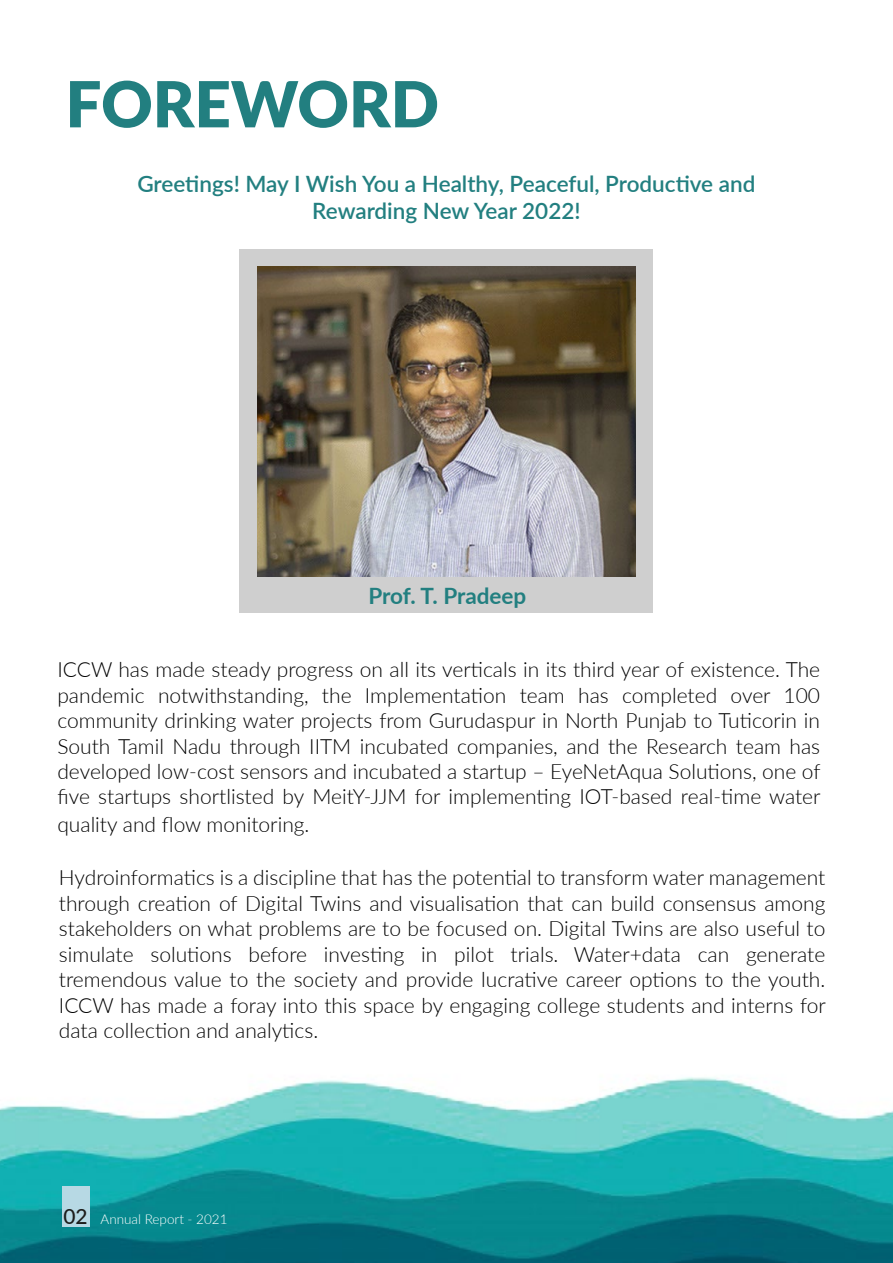
<style>
.page{position:relative;width:893px;height:1263px;background:#fff}
.page>*{position:absolute;margin:0;border:0;box-sizing:border-box;transform-origin:0 0}
.t1{font:900 63.45px "Lato";color:#227f80}
.t2{font:600 22.5px/27px "Lato";color:#227f80;text-align:center}
.t3{font:700 22.5px "Lato";letter-spacing:-.005em;color:#227f80}
.t4{font:300 21px/25.5px "Lato";color:#000;text-align:justify}
.t5{font:300 13.5px "Lato";color:#fff}
.s1{font-weight:500;font-size:20.85px;color:#1d1d1b}
</style>
<div class="page">
<img style="left:0;top:1077px;width:893px;height:186px">
<div style="left:62px;top:1187px;width:28px;height:40px;background:#b7d9e4"></div>
<div style="left:240px;top:249px;width:413px;height:363px;background:#cfcfcf"></div>
<img style="left:258px;top:266px;width:378px;height:311px">
<h1 class="t1" style="left:66px;top:56px;width:375px">FOREWORD</h1>
<p class="t2" style="left:137px;top:169px;width:620px">Greetings! May I Wish You a Healthy, Peaceful, Productive and<br>Rewarding New Year 2022!</p>
<p class="t3" style="left:368px;top:579px;width:159px">Prof. T. Pradeep</p>
<p class="t4" style="left:57px;top:656px;width:765px">ICCW has made steady progress on all its verticals in its third year of existence. The pandemic notwithstanding, the Implementation team has completed over 100 community drinking water projects from Gurudaspur in North Punjab to Tuticorin in South Tamil Nadu through IITM incubated companies, and the Research team has developed low-cost sensors and incubated a startup – EyeNetAqua Solutions, one of five startups shortlisted by MeitY-JJM for implementing IOT-based real-time water quality and flow monitoring.</p>
<p class="t4" style="left:59px;top:864px;width:768px">Hydroinformatics is a discipline that has the potential to transform water management through creation of Digital Twins and visualisation that can build consensus among stakeholders on what problems are to be focused on. Digital Twins are also useful to simulate solutions before investing in pilot trials. Water+data can generate tremendous value to the society and provide lucrative career options to the youth.<br>ICCW has made a foray into this space by engaging college students and interns for data collection and analytics.</p>
<p class="t5" style="left:63px;top:1210px;width:166px"><span class="s1">02</span> Annual Report - 2021</p>
</div>
